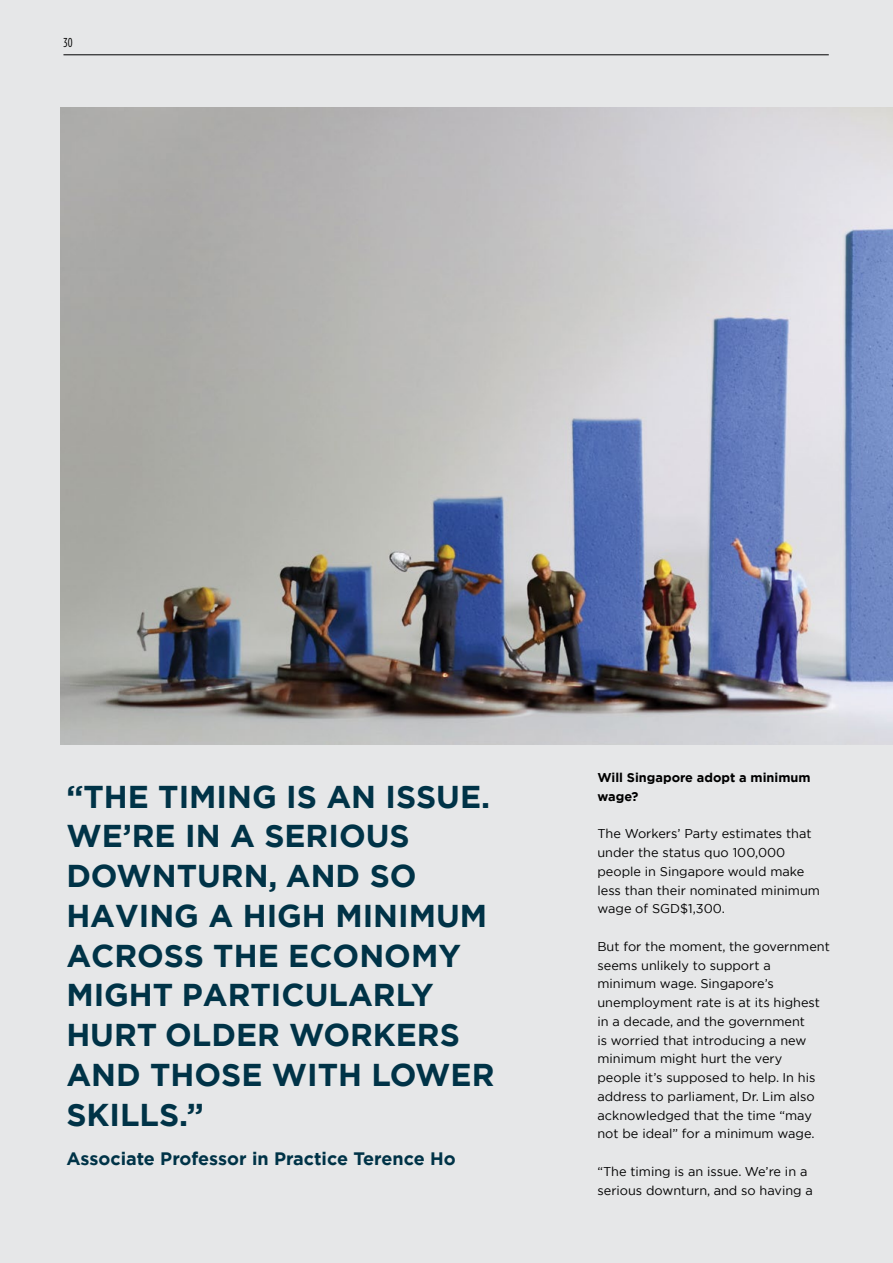
<style>
.page{position:relative;width:893px;height:1263px;background:#e6e7e8}
.page>*{position:absolute;margin:0;border:0;box-sizing:border-box;transform-origin:0 0}
.t1{font:700 31.5px/39.8px "Gotham";color:#003347}
.t2{font:700 18px "Gotham";color:#003347}
.t3{font:12.9px "Gotham Condensed";color:#000}
.t4{font:12.75px/18.8px "Gotham";color:#000}
.t5{font:700 12.75px/18.8px "Gotham";color:#000}
</style>
<div class="page">
<hr style="left:63px;top:54px;width:766px;height:1px;background:#000">
<img style="left:60px;top:107px;width:833px;height:637px">
<p class="t3" style="left:63px;top:35px;width:11px">30</p>
<h1 class="t1" style="left:66px;top:776px;width:430px">“THE TIMING IS AN ISSUE.<br>WE’RE IN A SERIOUS<br>DOWNTURN, AND SO<br>HAVING A HIGH MINIMUM<br>ACROSS THE ECONOMY<br>MIGHT PARTICULARLY<br>HURT OLDER WORKERS<br>AND THOSE WITH LOWER<br>SKILLS.”</h1>
<h2 class="t2" style="left:66px;top:1147px;width:391px">Associate Professor in Practice Terence Ho</h2>
<p class="t5" style="left:597px;top:768px;width:215px">Will Singapore adopt a minimum wage?</p>
<p class="t4" style="left:597px;top:824px;width:224px">The Workers’ Party estimates that under the status quo 100,000 people in Singapore would make less than their nominated minimum wage of SGD$1,300.</p>
<p class="t4" style="left:597px;top:937px;width:234px">But for the moment, the government seems unlikely to support a minimum wage. Singapore’s unemployment rate is at its highest in a decade, and the government<br>is worried that introducing a new minimum might hurt the very<br>people it’s supposed to help. In his address to parliament, Dr. Lim also acknowledged that the time “may not be ideal” for a minimum wage.</p>
<p class="t4" style="left:597px;top:1162px;width:217px">“The timing is an issue. We’re in a serious downturn, and so having a</p>
</div>
